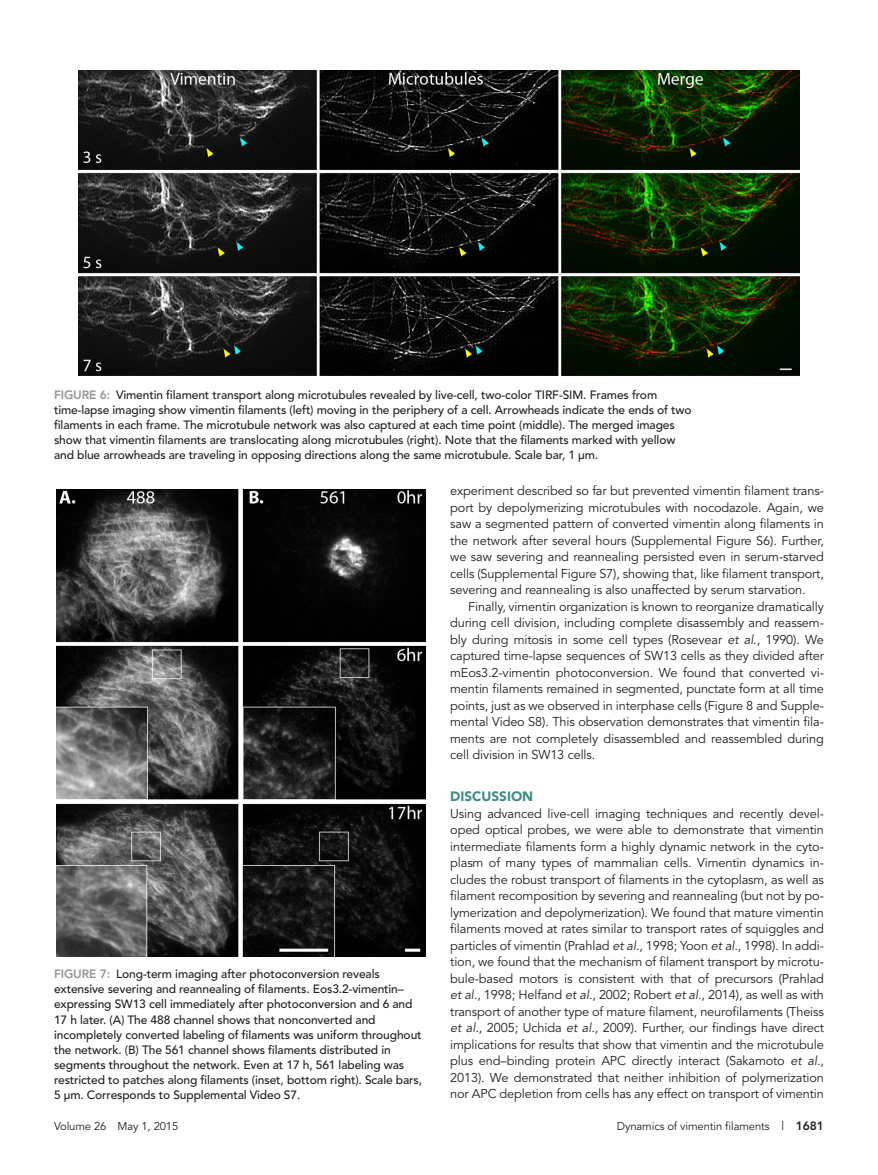
<style>
.page{position:relative;width:878px;height:1175px;background:#fff}
.page>*{position:absolute;margin:0;border:0;box-sizing:border-box;transform-origin:0 0}
.t1{font:900 13.5px "Avenir";color:#3e8c83}
.ParaFL{font:12.75px/16.5px "Avenir";letter-spacing:-.01em;color:#231f20;text-align:justify}
.Para{font:12.75px/16.5px "Avenir";letter-spacing:-.01em;color:#231f20;text-align:justify}
.FigCaption_35_5p{font:500 12px/15px "Avenir";letter-spacing:-.01em;color:#231f20}
.FigCaption{font:500 12px/15px "Avenir";letter-spacing:-.01em;color:#231f20}
.t2{font:11.25px "Avenir";letter-spacing:-.01em;color:#231f20}
.s1{font-weight:800;color:#939598}
.s2{font-style:italic}
.s3{font-size:12px}
.s4{font-weight:800;font-size:12px}
</style>
<div class="page">
<img style="left:56px;top:490px;width:369px;height:466px">
<img style="left:79px;top:70px;width:720px;height:305px">
<p class="FigCaption_35_5p" style="left:54px;top:388px;width:639px"><span class="s1">FIGURE 6:</span> Vimentin filament transport along microtubules revealed by live-cell, two-color TIRF-SIM. Frames from time-lapse imaging show vimentin filaments (left) moving in the periphery of a cell. Arrowheads indicate the ends of two filaments in each frame. The microtubule network was also captured at each time point (middle). The merged images show that vimentin filaments are translocating along microtubules (right). Note that the filaments marked with yellow and blue arrowheads are traveling in opposing directions along the same microtubule. Scale bar, 1 μm.</p>
<p class="FigCaption" style="left:54px;top:967px;width:369px"><span class="s1">FIGURE 7:</span> Long-term imaging after photoconversion reveals extensive severing and reannealing of filaments. Eos3.2-vimentin– expressing SW13 cell immediately after photoconversion and 6 and 17 h later. (A) The 488 channel shows that nonconverted and incompletely converted labeling of filaments was uniform throughout the network. (B) The 561 channel shows filaments distributed in segments throughout the network. Even at 17 h, 561 labeling was restricted to patches along filaments (inset, bottom right). Scale bars, 5 μm. Corresponds to Supplemental Video S7.</p>
<p class="Para" style="left:450px;top:483px;width:375px">experiment described so far but prevented vimentin filament trans&shy;port by depolymerizing microtubules with nocodazole. Again, we saw a segmented pattern of converted vimentin along filaments in the network after several hours (Supplemental Figure S6). Further, we saw severing and reannealing persisted even in serum-starved cells (Supplemental Figure S7), showing that, like filament transport, severing and reannealing is also unaffected by serum starvation.</p>
<p class="Para" style="left:450px;top:598px;width:375px;text-indent:18px">Finally, vimentin organization is known to reorganize dramatically during cell division, including complete disassembly and reassem&shy;bly during mitosis in some cell types (Rosevear <span class="s2">et al.</span>, 1990). We captured time-lapse sequences of SW13 cells as they divided after mEos3.2-vimentin photoconversion. We found that converted vi&shy;mentin filaments remained in segmented, punctate form at all time points, just as we observed in interphase cells (Figure 8 and Supple&shy;mental Video S8). This observation demonstrates that vimentin fila&shy;ments are not completely disassembled and reassembled during cell division in SW13 cells.</p>
<h1 class="t1" style="left:450px;top:788px;width:84px">DISCUSSION</h1>
<p class="ParaFL" style="left:450px;top:805px;width:375px">Using advanced live-cell imaging techniques and recently devel&shy;oped optical probes, we were able to demonstrate that vimentin intermediate filaments form a highly dynamic network in the cyto&shy;plasm of many types of mammalian cells. Vimentin dynamics in&shy;cludes the robust transport of filaments in the cytoplasm, as well as filament recomposition by severing and reannealing (but not by po&shy;lymerization and depolymerization). We found that mature vimentin filaments moved at rates similar to transport rates of squiggles and particles of vimentin (Prahlad <span class="s2">et al.</span>, 1998; Yoon <span class="s2">et al.</span>, 1998). In addi&shy;tion, we found that the mechanism of filament transport by microtu&shy;bule-based motors is consistent with that of precursors (Prahlad <span class="s2">et al.</span>, 1998; Helfand <span class="s2">et al.</span>, 2002; Robert <span class="s2">et al.</span>, 2014), as well as with transport of another type of mature filament, neurofilaments (Theiss <span class="s2">et al.</span>, 2005; Uchida <span class="s2">et al.</span>, 2009). Further, our findings have direct implications for results that show that vimentin and the microtubule plus end–binding protein APC directly interact (Sakamoto <span class="s2">et al.</span>, 2013). We demonstrated that neither inhibition of polymerization nor APC depletion from cells has any effect on transport of vimentin</p>
<p class="t2" style="left:54px;top:1119px;width:126px">Volume 26 May 1, 2015</p>
<p class="t2" style="left:617px;top:1119px;width:208px">Dynamics of vimentin filaments <span class="s3">|</span> <span class="s4">1681</span></p>
</div>
